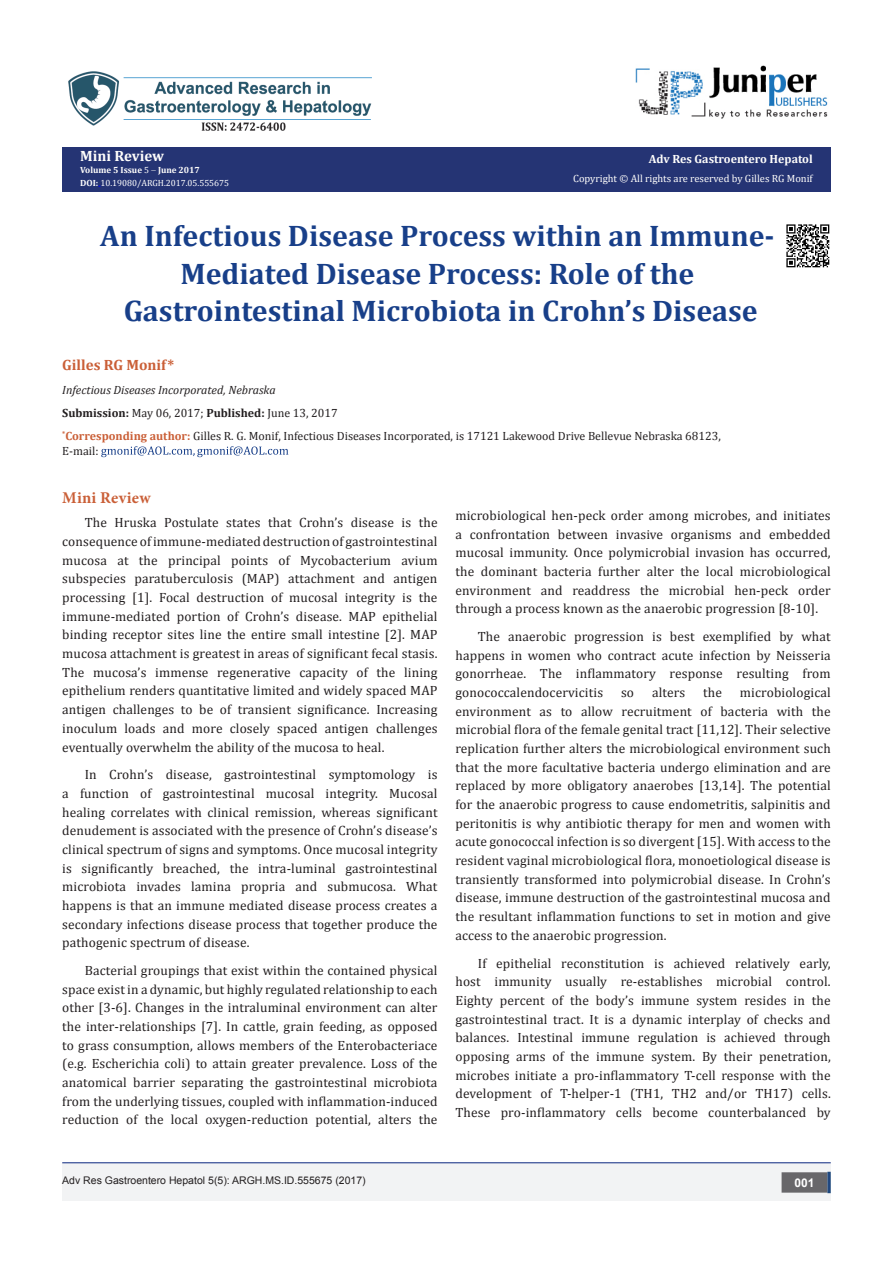
<style>
.page{position:relative;width:893px;height:1263px;background:#fff}
.page>*{position:absolute;margin:0;border:0;box-sizing:border-box;transform-origin:0 0}
.t1{font:700 29.85px/37.3px "Cambria";color:#183f89;text-align:center}
.List_Paragraph{font:700 16.5px "Minion Pro";letter-spacing:.015em;color:#ca5f37}
.t2{font:700 15px "Cambria";color:#ca5f37}
.t3{font:700 15px "Cambria";color:#fffefc}
.List_Paragraph-2{font:13.5px/18.8px "Cambria";letter-spacing:.01em;color:#231f20;text-align:justify}
.t4{font:12px/14.4px "Cambria";color:#231f20}
.t5{font:italic 12px "Cambria";color:#231f20}
.t6{font:700 12px "Cambria";color:#fffefc}
.t7{font:700 12px "Arial";color:#fff}
.t8{font:10.5px "Arial";color:#231f20}
.t9{font:10.5px "Cambria";color:#fffefc}
.t10{font:9px "Cambria";color:#fff}
.t11{font:700 9px "Cambria";color:#fffefc}
.s1{font-weight:400}
.s2{font-weight:700}
.s3{font-weight:700;color:#ca5f37}
</style>
<div class="page">
<svg style="left:101px;top:446px;width:187px;height:11px"></svg>
<div style="left:62px;top:147px;width:769px;height:44px;background:#253474"></div>
<img style="left:68px;top:71px;width:304px;height:60px">
<img style="left:635px;top:65px;width:193px;height:54px">
<div style="left:62px;top:1162px;width:769px;height:39px;background:#f2f3f4"></div>
<div style="left:782px;top:1173px;width:45px;height:19px;background:#68676a"></div>
<div style="left:782px;top:1172px;width:45px;height:20px;border:2px solid #68676a"></div>
<svg style="left:827px;top:1172px;width:4px;height:21px"></svg>
<hr style="left:62px;top:1162px;width:769px;height:1px;background:#253f8e">
<img style="left:786px;top:224px;width:44px;height:44px">
<p class="t3" style="left:80px;top:145px;width:85px">Mini Review</p>
<p class="t11" style="left:80px;top:164px;width:121px">Volume 5 Issue <span class="s1">5</span> June 2017</p>
<p class="t10" style="left:80px;top:177px;width:150px"><span class="s2">DOI:</span> 10.19080/ARGH.2017.05.555675</p>
<p class="t6" style="left:649px;top:150px;width:165px">Adv Res Gastroentero Hepatol</p>
<p class="t9" style="left:573px;top:172px;width:241px">Copyright © All rights are reserved by Gilles RG Monif</p>
<p class="t1" style="left:100px;top:217px;width:676px">An Infectious Disease Process within an Immune-<br>Mediated Disease Process: Role of the</p>
<p class="t1" style="left:124px;top:291px;width:636px">Gastrointestinal Microbiota in Crohn’s Disease</p>
<p class="t2" style="left:62px;top:355px;width:113px">Gilles RG Monif*</p>
<p class="t5" style="left:62px;top:381px;width:215px">Infectious Diseases Incorporated, Nebraska</p>
<p class="t4" style="left:62px;top:406px;width:277px"><span class="s2">Submission:</span> May 06, 2017; <span class="s2">Published:</span> June 13, 2017</p>
<p class="t4" style="left:62px;top:429px;width:660px"><sup>*</sup><span class="s3">Corresponding author:</span> Gilles R. G. Monif, Infectious Diseases Incorporated, is 17121 Lakewood Drive Bellevue Nebraska 68123,<br>E-mail:</p>
<p class="List_Paragraph" style="left:62px;top:486px;width:90px">Mini Review</p>
<p class="List_Paragraph-2" style="left:62px;top:513px;width:377px;text-indent:22px">The Hruska Postulate states that Crohn’s disease is the consequence of immune-mediated destruction of gastrointestinal mucosa at the principal points of Mycobacterium avium subspecies paratuberculosis (MAP) attachment and antigen processing [1]. Focal destruction of mucosal integrity is the immune-mediated portion of Crohn’s disease. MAP epithelial binding receptor sites line the entire small intestine [2]. MAP mucosa attachment is greatest in areas of significant fecal stasis.<br>The mucosa’s immense regenerative capacity of the lining epithelium renders quantitative limited and widely spaced MAP antigen challenges to be of transient significance. Increasing inoculum loads and more closely spaced antigen challenges eventually overwhelm the ability of the mucosa to heal.</p>
<p class="List_Paragraph-2" style="left:62px;top:765px;width:377px;text-indent:22px">In Crohn’s disease, gastrointestinal symptomology is a function of gastrointestinal mucosal integrity. Mucosal healing correlates with clinical remission, whereas significant denudement is associated with the presence of Crohn’s disease’s clinical spectrum of signs and symptoms. Once mucosal integrity is significantly breached, the intra-luminal gastrointestinal microbiota invades lamina propria and submucosa. What happens is that an immune mediated disease process creates a secondary infections disease process that together produce the pathogenic spectrum of disease.</p>
<p class="List_Paragraph-2" style="left:62px;top:961px;width:377px;text-indent:22px">Bacterial groupings that exist within the contained physical space exist in a dynamic, but highly regulated relationship to each other [3-6]. Changes in the intraluminal environment can alter the inter-relationships [7]. In cattle, grain feeding, as opposed to grass consumption, allows members of the Enterobacteriace (e.g. Escherichia coli) to attain greater prevalence. Loss of the anatomical barrier separating the gastrointestinal microbiota from the underlying tissues, coupled with inflammation-induced reduction of the local oxygen-reduction potential, alters the</p>
<p class="List_Paragraph-2" style="left:455px;top:506px;width:377px">microbiological hen-peck order among microbes, and initiates a confrontation between invasive organisms and embedded mucosal immunity. Once polymicrobial invasion has occurred, the dominant bacteria further alter the local microbiological environment and readdress the microbial hen-peck order through a process known as the anaerobic progression [8-10].</p>
<p class="List_Paragraph-2" style="left:455px;top:627px;width:377px;text-indent:22px">The anaerobic progression is best exemplified by what happens in women who contract acute infection by Neisseria gonorrheae. The inflammatory response resulting from gonococcalendocervicitis</p>
<p class="List_Paragraph-2" style="left:455px;top:683px;width:377px;text-indent:284px">microbiological environment as to allow recruitment of bacteria with the microbial flora of the female genital tract [11,12]. Their selective replication further alters the microbiological environment such that the more facultative bacteria undergo elimination and are replaced by more obligatory anaerobes [13,14]. The potential for the anaerobic progress to cause endometritis, salpinitis and peritonitis is why antibiotic therapy for men and women with acute gonococcal infection is so divergent [15]. With access to the resident vaginal microbiological flora, monoetiological disease is transiently transformed into polymicrobial disease. In Crohn’s disease, immune destruction of the gastrointestinal mucosa and the resultant inflammation functions to set in motion and give access to the anaerobic progression.</p>
<p class="List_Paragraph-2" style="left:455px;top:953px;width:377px;text-indent:22px">If epithelial reconstitution is achieved relatively early, host immunity usually re-establishes microbial control.<br>Eighty percent of the body’s immune system resides in the gastrointestinal tract. It is a dynamic interplay of checks and balances. Intestinal immune regulation is achieved through opposing arms of the immune system. By their penetration, microbes initiate a pro-inflammatory T-cell response with the development of T-helper-1 (TH1, TH2 and/or TH17) cells.<br>These pro-inflammatory cells become counterbalanced by</p>
<p class="List_Paragraph-2" style="left:621px;top:683px;width:15px">so</p>
<p class="List_Paragraph-2" style="left:652px;top:683px;width:35px">alters</p>
<p class="List_Paragraph-2" style="left:703px;top:683px;width:20px">the</p>
<p class="t8" style="left:62px;top:1173px;width:305px">Adv Res Gastroentero Hepatol 5(5): ARGH.MS.ID.555675 (2017)</p>
<p class="t7" style="left:794px;top:1174px;width:22px">001</p>
</div>
